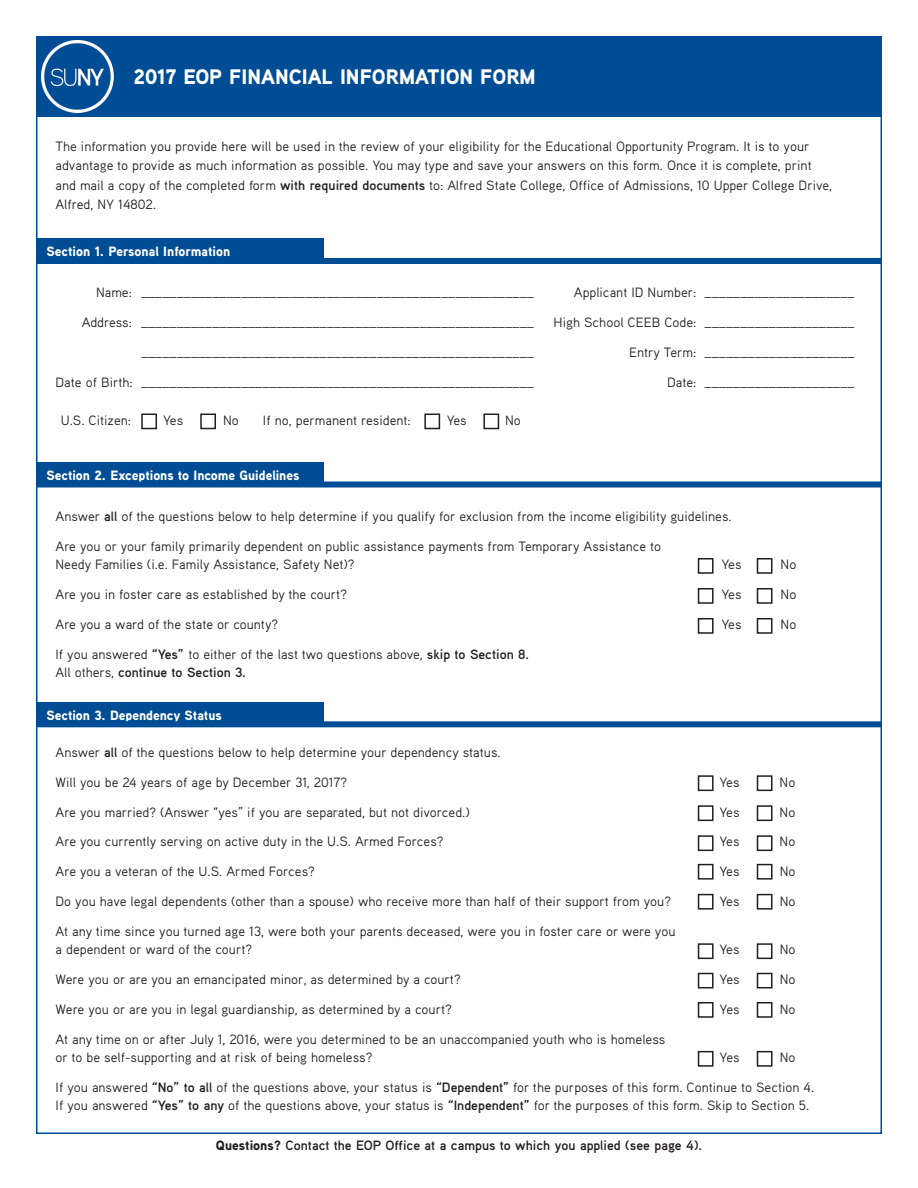
<style>
.page{position:relative;width:918px;height:1188px;background:#fff}
.page>*{position:absolute;margin:0;border:0;box-sizing:border-box;transform-origin:0 0}
.t1{font:900 21px "Aaux Pro";color:#fff}
.t2{font:13.5px/18px "Aaux Pro";color:#231f20}
.t3{font:900 13.5px "Aaux Pro";letter-spacing:-.005em;color:#fff}
.t4{font:700 13.5px "Aaux Pro";color:#231f20}
.s1{font-weight:700}
.s2{font-weight:900}
</style>
<div class="page">
<div style="left:36px;top:36px;width:846px;height:81px;background:#014d95"></div>
<div style="left:36px;top:238px;width:288px;height:23px;background:#014d95"></div>
<div style="left:36px;top:258px;width:846px;height:6px;background:#014d95"></div>
<div style="left:36px;top:462px;width:288px;height:22px;background:#014d95"></div>
<div style="left:36px;top:482px;width:846px;height:6px;background:#014d95"></div>
<img style="left:42px;top:40px;width:72px;height:72px">
<div style="left:698px;top:558px;width:16px;height:16px;border:2px solid #231f20"></div>
<div style="left:757px;top:558px;width:15px;height:16px;border:2px solid #231f20"></div>
<div style="left:698px;top:588px;width:16px;height:16px;border:2px solid #231f20"></div>
<div style="left:757px;top:588px;width:15px;height:16px;border:2px solid #231f20"></div>
<div style="left:698px;top:618px;width:16px;height:16px;border:2px solid #231f20"></div>
<div style="left:757px;top:618px;width:15px;height:16px;border:2px solid #231f20"></div>
<div style="left:36px;top:702px;width:288px;height:22px;background:#014d95"></div>
<div style="left:36px;top:721px;width:846px;height:6px;background:#014d95"></div>
<div style="left:698px;top:775px;width:16px;height:16px;border:2px solid #231f20"></div>
<div style="left:757px;top:775px;width:15px;height:16px;border:2px solid #231f20"></div>
<div style="left:698px;top:805px;width:16px;height:16px;border:2px solid #231f20"></div>
<div style="left:757px;top:805px;width:15px;height:16px;border:2px solid #231f20"></div>
<div style="left:698px;top:835px;width:16px;height:16px;border:2px solid #231f20"></div>
<div style="left:757px;top:835px;width:15px;height:16px;border:2px solid #231f20"></div>
<div style="left:698px;top:864px;width:16px;height:16px;border:2px solid #231f20"></div>
<div style="left:757px;top:864px;width:15px;height:16px;border:2px solid #231f20"></div>
<div style="left:698px;top:894px;width:16px;height:16px;border:2px solid #231f20"></div>
<div style="left:757px;top:894px;width:15px;height:16px;border:2px solid #231f20"></div>
<div style="left:698px;top:943px;width:16px;height:16px;border:2px solid #231f20"></div>
<div style="left:757px;top:943px;width:15px;height:16px;border:2px solid #231f20"></div>
<div style="left:698px;top:973px;width:16px;height:15px;border:2px solid #231f20"></div>
<div style="left:757px;top:973px;width:15px;height:15px;border:2px solid #231f20"></div>
<div style="left:698px;top:1002px;width:16px;height:16px;border:2px solid #231f20"></div>
<div style="left:757px;top:1002px;width:15px;height:16px;border:2px solid #231f20"></div>
<div style="left:698px;top:1051px;width:16px;height:16px;border:2px solid #231f20"></div>
<div style="left:757px;top:1051px;width:15px;height:16px;border:2px solid #231f20"></div>
<div style="left:141px;top:414px;width:16px;height:15px;border:2px solid #231f20"></div>
<div style="left:200px;top:414px;width:16px;height:15px;border:2px solid #231f20"></div>
<div style="left:424px;top:414px;width:16px;height:15px;border:2px solid #231f20"></div>
<div style="left:483px;top:414px;width:16px;height:15px;border:2px solid #231f20"></div>
<h1 class="t1" style="left:134px;top:69px;width:404px">2017 EOP FINANCIAL INFORMATION FORM</h1>
<p class="t2" style="left:55px;top:138px;width:778px;line-height:19.5px">The information you provide here will be used in the review of your eligibility for the Educational Opportunity Program. It is to your advantage to provide as much information as possible. You may type and save your answers on this form. Once it is complete, print and mail a copy of the completed form <span class="s1">with required documents</span> to: Alfred State College, Office of Admissions, 10 Upper College Drive, Alfred, NY 14802.</p>
<p class="t3" style="left:46px;top:247px;width:185px">Section 1. Personal Information</p>
<p class="t2" style="left:96px;top:285px;width:439px">Name: _______________________________________________________</p>
<p class="t2" style="left:82px;top:315px;width:454px">Address: _______________________________________________________</p>
<p class="t2" style="left:141px;top:345px;width:395px">_______________________________________________________</p>
<p class="t2" style="left:56px;top:375px;width:480px">Date of Birth: _______________________________________________________</p>
<p class="t2" style="left:61px;top:413px;width:72px">U.S. Citizen:</p>
<p class="t2" style="left:163px;top:413px;width:22px">Yes</p>
<p class="t2" style="left:223px;top:413px;width:17px">No</p>
<p class="t2" style="left:263px;top:413px;width:149px">If no, permanent resident:</p>
<p class="t2" style="left:447px;top:413px;width:22px">Yes</p>
<p class="t2" style="left:505px;top:413px;width:17px">No</p>
<p class="t3" style="left:46px;top:471px;width:254px">Section 2. Exceptions to Income Guidelines</p>
<p class="t2" style="left:574px;top:285px;width:124px">Applicant ID Number:</p>
<p class="t2" style="left:554px;top:315px;width:144px">High School CEEB Code:</p>
<p class="t2" style="left:629px;top:345px;width:69px">Entry Term:</p>
<p class="t2" style="left:667px;top:375px;width:31px">Date:</p>
<p class="t2" style="left:705px;top:285px;width:152px">_____________________</p>
<p class="t2" style="left:705px;top:315px;width:152px">_____________________</p>
<p class="t2" style="left:705px;top:345px;width:152px">_____________________</p>
<p class="t2" style="left:705px;top:375px;width:152px">_____________________</p>
<p class="t2" style="left:56px;top:509px;width:678px">Answer <span class="s1">all</span> of the questions below to help determine if you qualify for exclusion from the income eligibility guidelines.</p>
<p class="t2" style="left:55px;top:539px;width:607px">Are you or your family primarily dependent on public assistance payments from Temporary Assistance to<br>Needy Families (i.e. Family Assistance, Safety Net)?</p>
<p class="t2" style="left:722px;top:557px;width:22px">Yes</p>
<p class="t2" style="left:781px;top:557px;width:17px">No</p>
<p class="t2" style="left:56px;top:587px;width:293px">Are you in foster care as established by the court?</p>
<p class="t2" style="left:722px;top:587px;width:22px">Yes</p>
<p class="t2" style="left:781px;top:587px;width:17px">No</p>
<p class="t2" style="left:56px;top:617px;width:224px">Are you a ward of the state or county?</p>
<p class="t2" style="left:722px;top:617px;width:22px">Yes</p>
<p class="t2" style="left:781px;top:617px;width:17px">No</p>
<p class="t2" style="left:56px;top:647px;width:475px">If you answered <span class="s1">“Yes”</span> to either of the last two questions above, <span class="s1">skip to Section 8.<br></span>All others, <span class="s1">continue to Section 3.</span></p>
<p class="t3" style="left:46px;top:710px;width:177px">Section 3. Dependency Status</p>
<p class="t2" style="left:56px;top:744px;width:447px">Answer <span class="s1">all</span> of the questions below to help determine your dependency status.</p>
<p class="t2" style="left:56px;top:774px;width:293px">Will you be 24 years of age by December 31, 2017?</p>
<p class="t2" style="left:720px;top:774px;width:22px">Yes</p>
<p class="t2" style="left:780px;top:774px;width:17px">No</p>
<p class="t2" style="left:56px;top:804px;width:416px">Are you married? (Answer “yes” if you are separated, but not divorced.)</p>
<p class="t2" style="left:720px;top:804px;width:22px">Yes</p>
<p class="t2" style="left:780px;top:804px;width:17px">No</p>
<p class="t2" style="left:56px;top:834px;width:390px">Are you currently serving on active duty in the U.S. Armed Forces?</p>
<p class="t2" style="left:720px;top:834px;width:22px">Yes</p>
<p class="t2" style="left:780px;top:834px;width:17px">No</p>
<p class="t2" style="left:56px;top:864px;width:261px">Are you a veteran of the U.S. Armed Forces?</p>
<p class="t2" style="left:720px;top:864px;width:22px">Yes</p>
<p class="t2" style="left:780px;top:864px;width:17px">No</p>
<p class="t2" style="left:56px;top:894px;width:617px">Do you have legal dependents (other than a spouse) who receive more than half of their support from you?</p>
<p class="t2" style="left:720px;top:894px;width:22px">Yes</p>
<p class="t2" style="left:780px;top:894px;width:17px">No</p>
<p class="t2" style="left:56px;top:924px;width:621px">At any time since you turned age 13, were both your parents deceased, were you in foster care or were you a dependent or ward of the court?</p>
<p class="t2" style="left:720px;top:942px;width:22px">Yes</p>
<p class="t2" style="left:780px;top:942px;width:17px">No</p>
<p class="t2" style="left:56px;top:972px;width:407px">Were you or are you an emancipated minor, as determined by a court?</p>
<p class="t2" style="left:720px;top:972px;width:22px">Yes</p>
<p class="t2" style="left:780px;top:972px;width:17px">No</p>
<p class="t2" style="left:56px;top:1002px;width:398px">Were you or are you in legal guardianship, as determined by a court?</p>
<p class="t2" style="left:720px;top:1002px;width:22px">Yes</p>
<p class="t2" style="left:780px;top:1002px;width:17px">No</p>
<p class="t2" style="left:56px;top:1032px;width:611px">At any time on or after July 1, 2016, were you determined to be an unaccompanied youth who is homeless or to be self-supporting and at risk of being homeless?</p>
<p class="t2" style="left:720px;top:1050px;width:22px">Yes</p>
<p class="t2" style="left:780px;top:1050px;width:17px">No</p>
<p class="t2" style="left:56px;top:1080px;width:760px">If you answered <span class="s1">“No” to all</span> of the questions above, your status is <span class="s1">“Dependent”</span> for the purposes of this form. Continue to Section 4.<br>If you answered <span class="s1">“Yes” to any</span> of the questions above, your status is <span class="s1">“Independent”</span> for the purposes of this form. Skip to Section 5.</p>
<p class="t4" style="left:216px;top:1141px;width:488px"><span class="s2">Questions?</span> Contact the EOP Office at a campus to which you applied (see page 4).</p>
</div>
